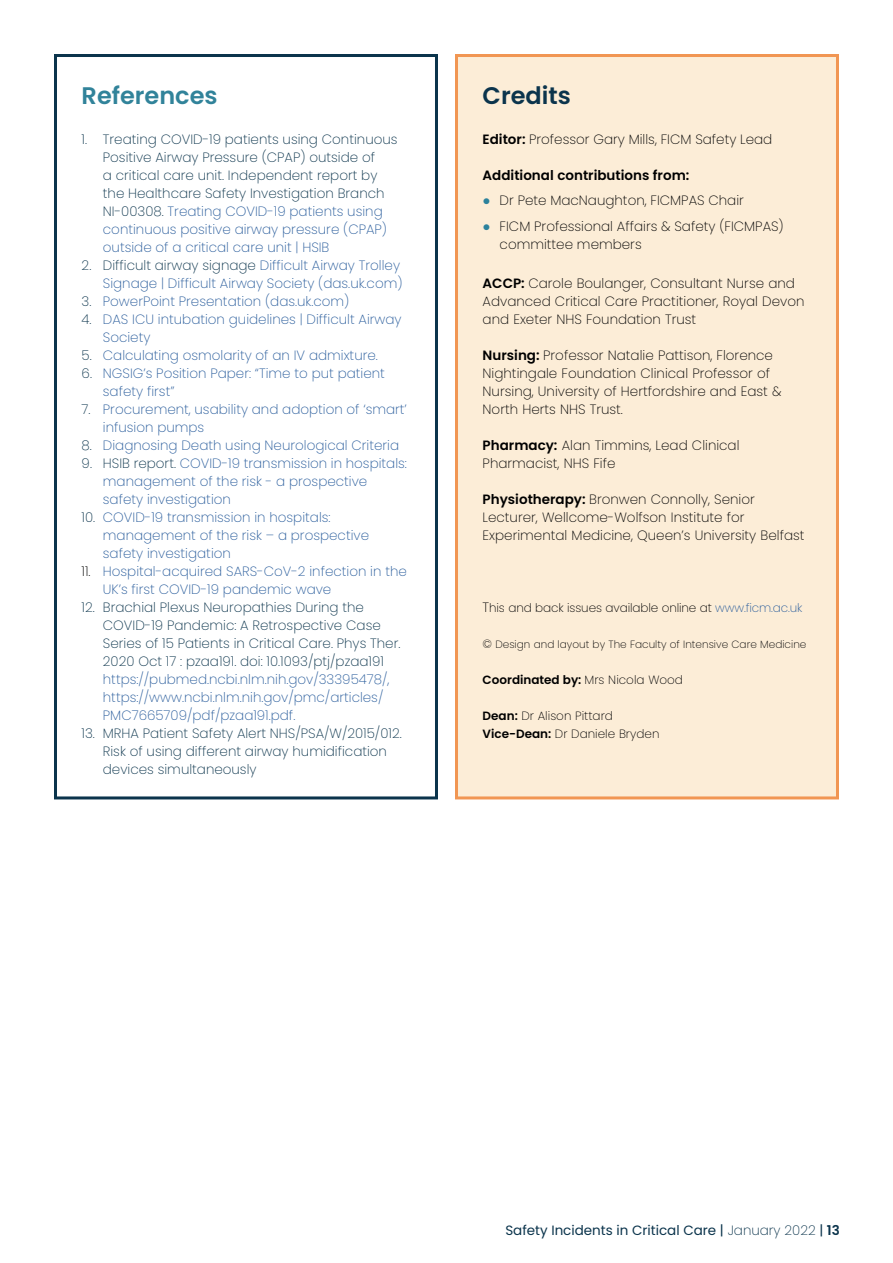
<style>
.page{position:relative;width:893px;height:1263px;background:#fff}
.page>*{position:absolute;margin:0;border:0;box-sizing:border-box;transform-origin:0 0}
.t1{font:600 24px "Poppins";color:#31839a}
.t2{font:600 24px "Poppins";color:#0b344c}
.t3{font:200 13.5px/18px "Poppins";color:#275b9b}
.t4{font:200 13.5px/18px "Poppins";color:#000}
.t5{font:200 13.5px/18px "Poppins";color:#0b344c}
.t6{font:13.5px "Poppins";color:#0b344c}
.t7{font:600 13.5px "Poppins";color:#000}
.t8{font:200 12px/18px "Poppins";letter-spacing:-.01em;color:#000}
.t9{font:600 12px "Poppins";color:#000}
.t10{font:200 10.5px "Poppins";color:#000}
.s1{color:#275b9b}
.s2{color:#0b344c}
.s3{color:#000}
.s4{font-weight:600}
.s5{font-family:"Arial";font-weight:400;color:#2c829c}
.s6{font-size:13.5px}
.s7{font-size:12px}
.s8{font-weight:200}
</style>
<div class="page">
<div style="left:54px;top:54px;width:384px;height:745px;border:3px solid #0b344c"></div>
<div style="left:455px;top:54px;width:384px;height:745px;background:#fcedd7;border:3px solid #f19653"></div>
<h1 class="t1" style="left:82px;top:82px;width:137px">References</h1>
<p class="t5" style="left:103px;top:130px;width:296px;text-indent:-21px">1. Treating COVID-19 patients using Continuous Positive Airway Pressure (CPAP) outside of<br>a critical care unit. Independent report by the Healthcare Safety Investigation Branch NI-00308. <span class="s1">Treating COVID-19 patients using continuous positive airway pressure (CPAP) outside of a critical care unit | HSIB</span></p>
<p class="t3" style="left:82px;top:256px;width:322px;text-align:right"><span class="s2">2. Difficult airway signage</span> Difficult Airway Trolley<br>Signage | Difficult Airway Society (das.uk.com)</p>
<p class="t3" style="left:82px;top:292px;width:269px"><span class="s2">3.</span> PowerPoint Presentation (das.uk.com)</p>
<p class="t3" style="left:103px;top:310px;width:300px;text-indent:-21px"><span class="s2">4.</span> DAS ICU intubation guidelines | Difficult Airway<br>Society</p>
<p class="t3" style="left:82px;top:346px;width:298px"><span class="s2">5.</span> Calculating osmolarity of an IV admixture.</p>
<p class="t3" style="left:103px;top:364px;width:283px;text-indent:-21px"><span class="s2">6.</span> NGSIG’s Position Paper: “Time to put patient safety first”</p>
<p class="t3" style="left:103px;top:400px;width:306px;text-indent:-21px"><span class="s2">7.</span> Procurement, usability and adoption of ‘smart’ infusion pumps</p>
<p class="t3" style="left:82px;top:436px;width:319px"><span class="s2">8.</span> Diagnosing Death using Neurological Criteria</p>
<p class="t3" style="left:103px;top:454px;width:306px;text-indent:-21px"><span class="s2">9. HSIB report.</span> COVID-19 transmission in hospitals: management of the risk - a prospective safety investigation</p>
<p class="t3" style="left:103px;top:508px;width:268px;text-indent:-21px"><span class="s2">10.</span> COVID-19 transmission in hospitals: management of the risk – a prospective safety investigation</p>
<p class="t3" style="left:103px;top:562px;width:305px;text-indent:-21px"><span class="s3">11.</span> Hospital-acquired SARS-CoV-2 infection in the<br>UK’s first COVID-19 pandemic wave</p>
<p class="t5" style="left:103px;top:598px;width:299px;text-indent:-21px">12. Brachial Plexus Neuropathies During the COVID-19 Pandemic: A Retrospective Case Series of 15 Patients in Critical Care. Phys Ther.<br>2020 Oct 17 : pzaa191. doi: 10.1093/ptj/pzaa191</p>
<p class="t3" style="left:103px;top:670px;width:288px">https://pubmed.ncbi.nlm.nih.gov/33395478/, https://www.ncbi.nlm.nih.gov/pmc/articles/<br>PMC7665709/pdf/pzaa191.pdf.</p>
<p class="t5" style="left:103px;top:724px;width:300px;text-indent:-21px">13. MRHA Patient Safety Alert NHS/PSA/W/2015/012.<br>Risk of using different airway humidification devices simultaneously</p>
<h1 class="t2" style="left:483px;top:82px;width:90px">Credits</h1>
<p class="t4" style="left:483px;top:130px;width:291px"><span class="s4">Editor:</span> Professor Gary Mills, FICM Safety Lead</p>
<p class="t7" style="left:483px;top:167px;width:208px">Additional contributions from:</p>
<p class="t4" style="left:483px;top:191px;width:263px"><span class="s5">●</span> Dr Pete MacNaughton, FICMPAS Chair</p>
<p class="t4" style="left:500px;top:218px;width:286px;text-indent:-17px"><span class="s5">●</span> FICM Professional Affairs &amp; Safety (FICMPAS) committee members</p>
<p class="t4" style="left:483px;top:274px;width:323px"><span class="s4">ACCP:</span> Carole Boulanger, Consultant Nurse and<br>Advanced Critical Care Practitioner, Royal Devon and Exeter NHS Foundation Trust</p>
<p class="t4" style="left:483px;top:346px;width:300px"><span class="s4">Nursing:</span> Professor Natalie Pattison, Florence Nightingale Foundation Clinical Professor of Nursing, University of Hertfordshire and East &amp; North Herts NHS Trust.</p>
<p class="t4" style="left:483px;top:436px;width:258px"><span class="s4">Pharmacy:</span> Alan Timmins, Lead Clinical<br>Pharmacist, NHS Fife</p>
<p class="t4" style="left:483px;top:490px;width:323px"><span class="s4">Physiotherapy:</span> Bronwen Connolly, Senior<br>Lecturer, Wellcome-Wolfson Institute for<br>Experimental Medicine, Queen’s University Belfast</p>
<p class="t8" style="left:483px;top:599px;width:321px"><span class="s6">T</span>his and back issues available online at <span class="s1">www.ficm.ac.uk</span></p>
<p class="t10" style="left:483px;top:638px;width:325px"><span class="s7">©</span> Design and layout by The Faculty of Intensive Care Medicine</p>
<p class="t9" style="left:483px;top:673px;width:202px">Coordinated by: <span class="s8">Mrs Nicola Wood</span></p>
<p class="t8" style="left:483px;top:707px;width:178px"><span class="s4">Dean:</span> Dr Alison Pittard<br><span class="s4">Vice-Dean:</span> Dr Daniele Bryden</p>
<p class="t6" style="left:505px;top:1222px;width:336px">Safety Incidents in Critical Care | <span class="s8">January 2022</span> | <span class="s4">13</span></p>
</div>
